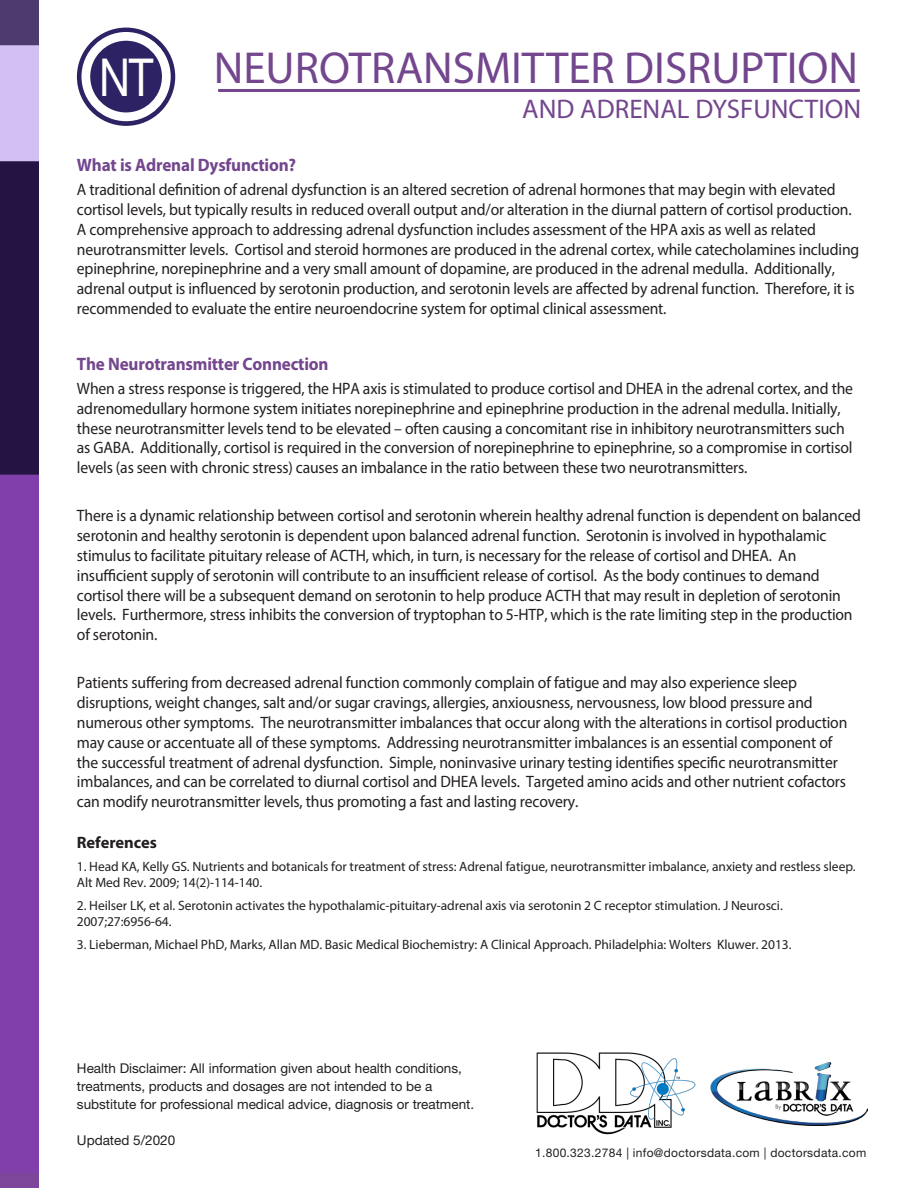
<style>
.page{position:relative;width:918px;height:1188px;background:#fff}
.page>*{position:absolute;margin:0;border:0;box-sizing:border-box;transform-origin:0 0}
.t1{font:52.35px "Helvetica Neue LT Std";color:#fff;scale:.82 1}
.t2{font:45px "Myriad Pro";color:#73468e}
.t3{font:27px "Myriad Pro";color:#73468e}
.Body{font:700 18px "Myriad Pro";letter-spacing:-.01em;color:#73468e;scale:.95 1}
.Body-2{font:16.5px/19.8px "Myriad Pro";letter-spacing:-.01em;color:#231f20;scale:.95 1}
.Body-3{font:700 16.5px "Myriad Pro";letter-spacing:-.005em;color:#231f20}
.Body-4{font:13.5px/16.2px "Myriad Pro";letter-spacing:-.005em;color:#231f20}
.t4{font:13.5px/18px "Helvetica Neue LT Std";color:#231f20}
.t5{font:12px "Helvetica Neue LT Std";letter-spacing:.025em;color:#231f20}
</style>
<div class="page">
<img style="left:710px;top:1062px;width:157px;height:64px">
<hr style="left:218px;top:89px;width:642px;height:3px;background:#73468e">
<img style="left:536px;top:1052px;width:160px;height:83px">
<img style="left:0;top:0;width:38px;height:1174px">
<svg style="left:77px;top:28px;width:98px;height:98px;background:#483f78"></svg>
<div style="left:81px;top:32px;width:90px;height:89px;border:9px solid #fff;border-radius:50%"></div>
<div style="left:0;top:1174px;width:38px;height:14px;background:#7d469b"></div>
<p class="t1" style="left:99px;top:46px;width:68px">NT</p>
<p class="t2" style="left:214px;top:41px;width:646px">NEUROTRANSMITTER DISRUPTION</p>
<p class="t3" style="left:522px;top:92px;width:340px">AND ADRENAL DYSFUNCTION</p>
<p class="Body" style="left:77px;top:153px;width:232px">What is Adrenal Dysfunction?</p>
<p class="Body-2" style="left:77px;top:179px;width:825px">A traditional definition of adrenal dysfunction is an altered secretion of adrenal hormones that may begin with elevated cortisol levels, but typically results in reduced overall output and/or alteration in the diurnal pattern of cortisol production.<br>A comprehensive approach to addressing adrenal dysfunction includes assessment of the HPA axis as well as related neurotransmitter levels. Cortisol and steroid hormones are produced in the adrenal cortex, while catecholamines including epinephrine, norepinephrine and a very small amount of dopamine, are produced in the adrenal medulla. Additionally, adrenal output is influenced by serotonin production, and serotonin levels are affected by adrenal function. Therefore, it is recommended to evaluate the entire neuroendocrine system for optimal clinical assessment.</p>
<p class="Body" style="left:77px;top:352px;width:266px">The Neurotransmitter Connection</p>
<p class="Body-2" style="left:77px;top:378px;width:819px">When a stress response is triggered, the HPA axis is stimulated to produce cortisol and DHEA in the adrenal cortex, and the adrenomedullary hormone system initiates norepinephrine and epinephrine production in the adrenal medulla. Initially, these neurotransmitter levels tend to be elevated – often causing a concomitant rise in inhibitory neurotransmitters such as GABA. Additionally, cortisol is required in the conversion of norepinephrine to epinephrine, so a compromise in cortisol levels (as seen with chronic stress) causes an imbalance in the ratio between these two neurotransmitters.</p>
<p class="Body-2" style="left:77px;top:506px;width:827px">There is a dynamic relationship between cortisol and serotonin wherein healthy adrenal function is dependent on balanced serotonin and healthy serotonin is dependent upon balanced adrenal function. Serotonin is involved in hypothalamic stimulus to facilitate pituitary release of ACTH, which, in turn, is necessary for the release of cortisol and DHEA. An insufficient supply of serotonin will contribute to an insufficient release of cortisol. As the body continues to demand cortisol there will be a subsequent demand on serotonin to help produce ACTH that may result in depletion of serotonin levels. Furthermore, stress inhibits the conversion of tryptophan to 5-HTP, which is the rate limiting step in the production of serotonin.</p>
<p class="Body-2" style="left:77px;top:673px;width:813px">Patients suffering from decreased adrenal function commonly complain of fatigue and may also experience sleep disruptions, weight changes, salt and/or sugar cravings, allergies, anxiousness, nervousness, low blood pressure and numerous other symptoms. The neurotransmitter imbalances that occur along with the alterations in cortisol production may cause or accentuate all of these symptoms. Addressing neurotransmitter imbalances is an essential component of the successful treatment of adrenal dysfunction. Simple, noninvasive urinary testing identifies specific neurotransmitter imbalances, and can be correlated to diurnal cortisol and DHEA levels. Targeted amino acids and other nutrient cofactors can modify neurotransmitter levels, thus promoting a fast and lasting recovery.</p>
<p class="Body-3" style="left:77px;top:832px;width:82px">References</p>
<p class="Body-4" style="left:77px;top:858px;width:780px">1. Head KA, Kelly GS. Nutrients and botanicals for treatment of stress: Adrenal fatigue, neurotransmitter imbalance, anxiety and restless sleep.<br>Alt Med Rev. 2009; 14(2)-114-140.</p>
<p class="Body-4" style="left:77px;top:897px;width:707px">2. Heilser LK, et al. Serotonin activates the hypothalamic-pituitary-adrenal axis via serotonin 2 C receptor stimulation. J Neurosci.<br>2007;27:6956-64.</p>
<p class="Body-4" style="left:77px;top:936px;width:716px">3. Lieberman, Michael PhD, Marks, Allan MD. Basic Medical Biochemistry: A Clinical Approach. Philadelphia: Wolters Kluwer. 2013.</p>
<p class="t4" style="left:77px;top:1059px;width:399px">Health Disclaimer: All information given about health conditions, treatments, products and dosages are not intended to be a substitute for professional medical advice, diagnosis or treatment.</p>
<p class="t4" style="left:77px;top:1131px;width:100px">Updated 5/2020</p>
<p class="t5" style="left:535px;top:1145px;width:333px">1.800.323.2784 | info@doctorsdata.com | doctorsdata.com</p>
</div>
